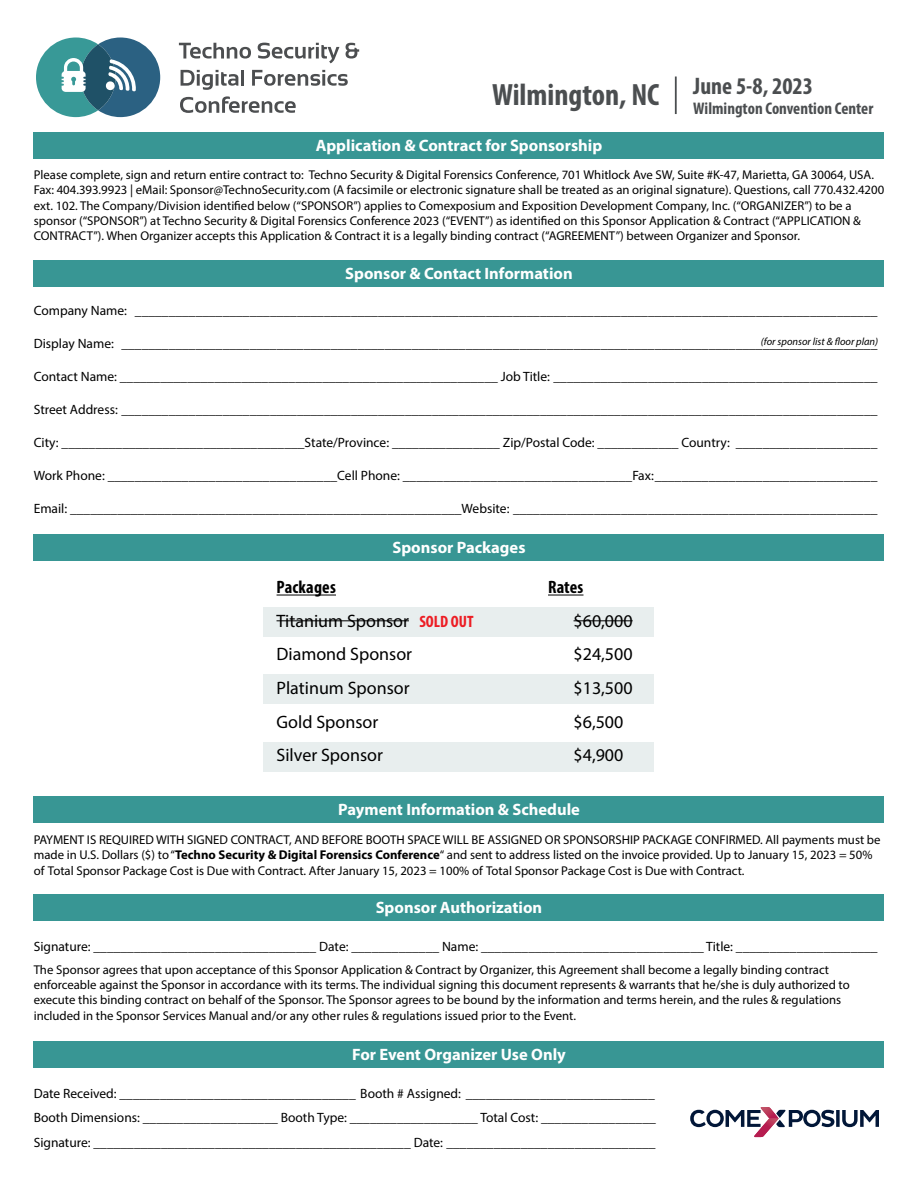
<style>
.page{position:relative;width:918px;height:1188px;background:#fff}
.page>*{position:absolute;margin:0;border:0;box-sizing:border-box;transform-origin:0 0}
.t1{font:700 condensed 24px "Myriad Pro";color:#4b4e50}
.t2{font:18px "Myriad Pro";color:#000}
.t3{font:700 condensed 18px "Myriad Pro";letter-spacing:.01em;color:#000}
.t4{font:700 condensed 16.8px "Myriad Pro";color:#4b4e50}
.t5{font:700 16.5px "Myriad Pro";color:#fff}
.t6{font:13.5px/24.8px "Myriad Pro";color:#000;text-align:justify}
.t7{font:12.75px/15.3px "Myriad Pro";color:#000}
.t8{font:italic 10.5px "Myriad Pro";color:#000}
.s1{font-weight:700;font-stretch:condensed;font-size:16.5px;color:#ed1d24}
.s2{font-weight:700}
</style>
<div class="page">
<div style="left:34px;top:132px;width:850px;height:27px;background:#389694"></div>
<div style="left:34px;top:796px;width:850px;height:27px;background:#389694"></div>
<div style="left:34px;top:534px;width:850px;height:27px;background:#389694"></div>
<hr style="left:277px;top:595px;width:59px;height:1px;background:#000">
<hr style="left:548px;top:595px;width:35px;height:1px;background:#000">
<div style="left:263px;top:608px;width:391px;height:29px;background:#e8eeee"></div>
<div style="left:263px;top:675px;width:391px;height:29px;background:#e8eeee"></div>
<div style="left:263px;top:742px;width:391px;height:29px;background:#e8eeee"></div>
<hr style="left:277px;top:620px;width:132px;height:1px;background:#000">
<hr style="left:574px;top:620px;width:59px;height:1px;background:#000">
<svg style="left:179px;top:43px;width:72px;height:16px"></svg>
<svg style="left:258px;top:43px;width:81px;height:20px"></svg>
<svg style="left:346px;top:43px;width:13px;height:16px"></svg>
<svg style="left:181px;top:70px;width:57px;height:20px"></svg>
<hr style="left:241px;top:70px;width:3px;height:16px;background:#4c4e50">
<svg style="left:252px;top:70px;width:96px;height:16px"></svg>
<svg style="left:180px;top:96px;width:116px;height:17px"></svg>
<svg style="left:36px;top:38px;width:124px;height:79px"></svg>
<hr style="left:675px;top:77px;width:2px;height:37px;background:#4b4e50">
<div style="left:34px;top:260px;width:850px;height:27px;background:#389694"></div>
<div style="left:34px;top:894px;width:850px;height:27px;background:#389694"></div>
<div style="left:34px;top:1041px;width:850px;height:27px;background:#389694"></div>
<svg style="left:690px;top:1107px;width:189px;height:30px"></svg>
<h1 class="t1" style="left:693px;top:71px;width:121px">June 5-8, 2023</h1>
<h3 class="t4" style="left:492px;top:97px;width:383px"><sup>Wilmington,</sup> <sup>NC</sup> Wilmington Convention Center</h3>
<p class="t5" style="left:316px;top:135px;width:288px">Application &amp; Contract for Sponsorship</p>
<p class="t7" style="left:34px;top:167px;width:852px">Please complete, sign and return entire contract to: Techno Security &amp; Digital Forensics Conference, 701 Whitlock Ave SW, Suite #K-47, Marietta, GA 30064, USA.<br>Fax: 404.393.9923 | eMail: Sponsor@TechnoSecurity.com (A facsimile or electronic signature shall be treated as an original signature). Questions, call 770.432.4200 ext. 102. The Company/Division identified below (“SPONSOR”) applies to Comexposium and Exposition Development Company, Inc. (“ORGANIZER”) to be a sponsor (“SPONSOR”) at Techno Security &amp; Digital Forensics Conference 2023 (“EVENT”) as identified on this Sponsor Application &amp; Contract (“APPLICATION &amp; CONTRACT”). When Organizer accepts this Application &amp; Contract it is a legally binding contract (“AGREEMENT”) between Organizer and Sponsor.</p>
<p class="t5" style="left:345px;top:262px;width:229px">Sponsor &amp; Contact Information</p>
<p class="t6" style="left:34px;top:298px;width:845px">Company Name: ______________________________________________________________________________________________________________</p>
<p class="t6" style="left:34px;top:331px;width:845px">Display Name: ________________________________________________________________________________________________________________</p>
<p class="t6" style="left:34px;top:364px;width:845px">Contact Name: ________________________________________________________ Job Title: ________________________________________________</p>
<p class="t6" style="left:34px;top:397px;width:845px">Street Address: ________________________________________________________________________________________________________________</p>
<p class="t6" style="left:34px;top:430px;width:845px">City: ____________________________________State/Province: ________________ Zip/Postal Code: ____________ Country: _____________________</p>
<p class="t6" style="left:34px;top:463px;width:845px">Work Phone: __________________________________Cell Phone: __________________________________Fax:_________________________________</p>
<p class="t6" style="left:34px;top:496px;width:845px">Email: __________________________________________________________Website: ______________________________________________________</p>
<p class="t8" style="left:761px;top:335px;width:119px">(for sponsor list &amp; floor plan)</p>
<p class="t5" style="left:392px;top:536px;width:135px">Sponsor Packages</p>
<h2 class="t3" style="left:277px;top:576px;width:61px">Packages</h2>
<h2 class="t3" style="left:548px;top:576px;width:37px">Rates</h2>
<h2 class="t2" style="left:277px;top:610px;width:199px">Titanium Sponsor <span class="s1">SOLD OUT</span></h2>
<h2 class="t2" style="left:574px;top:610px;width:61px">$60,000</h2>
<h2 class="t2" style="left:277px;top:643px;width:137px">Diamond Sponsor</h2>
<h2 class="t2" style="left:574px;top:643px;width:61px">$24,500</h2>
<h2 class="t2" style="left:277px;top:677px;width:135px">Platinum Sponsor</h2>
<h2 class="t2" style="left:574px;top:677px;width:61px">$13,500</h2>
<h2 class="t2" style="left:277px;top:710px;width:103px">Gold Sponsor</h2>
<h2 class="t2" style="left:574px;top:710px;width:51px">$6,500</h2>
<h2 class="t2" style="left:277px;top:744px;width:108px">Silver Sponsor</h2>
<h2 class="t2" style="left:574px;top:744px;width:51px">$4,900</h2>
<p class="t5" style="left:338px;top:798px;width:243px">Payment Information &amp; Schedule</p>
<p class="t7" style="left:34px;top:832px;width:848px">PAYMENT IS REQUIRED WITH SIGNED CONTRACT, AND BEFORE BOOTH SPACE WILL BE ASSIGNED OR SPONSORSHIP PACKAGE CONFIRMED. All payments must be made in U.S. Dollars ($) to “<span class="s2">Techno Security &amp; Digital Forensics Conference</span>“ and sent to address listed on the invoice provided. Up to January 15, 2023 = 50% of Total Sponsor Package Cost is Due with Contract. After January 15, 2023 = 100% of Total Sponsor Package Cost is Due with Contract.</p>
<p class="t5" style="left:376px;top:896px;width:168px">Sponsor Authorization</p>
<p class="t6" style="left:34px;top:934px;width:845px">Signature: _________________________________ Date: _____________ Name: _________________________________ Title: _____________________</p>
<p class="t7" style="left:34px;top:962px;width:817px">The Sponsor agrees that upon acceptance of this Sponsor Application &amp; Contract by Organizer, this Agreement shall become a legally binding contract enforceable against the Sponsor in accordance with its terms. The individual signing this document represents &amp; warrants that he/she is duly authorized to execute this binding contract on behalf of the Sponsor. The Sponsor agrees to be bound by the information and terms herein, and the rules &amp; regulations included in the Sponsor Services Manual and/or any other rules &amp; regulations issued prior to the Event.</p>
<p class="t5" style="left:352px;top:1043px;width:215px">For Event Organizer Use Only</p>
<p class="t6" style="left:34px;top:1081px;width:624px">Date Received: ___________________________________ Booth # Assigned: ____________________________ Booth Dimensions: ____________________ Booth Type: ___________________ Total Cost: _________________ Signature: _______________________________________________ Date: _______________________________</p>
</div>
